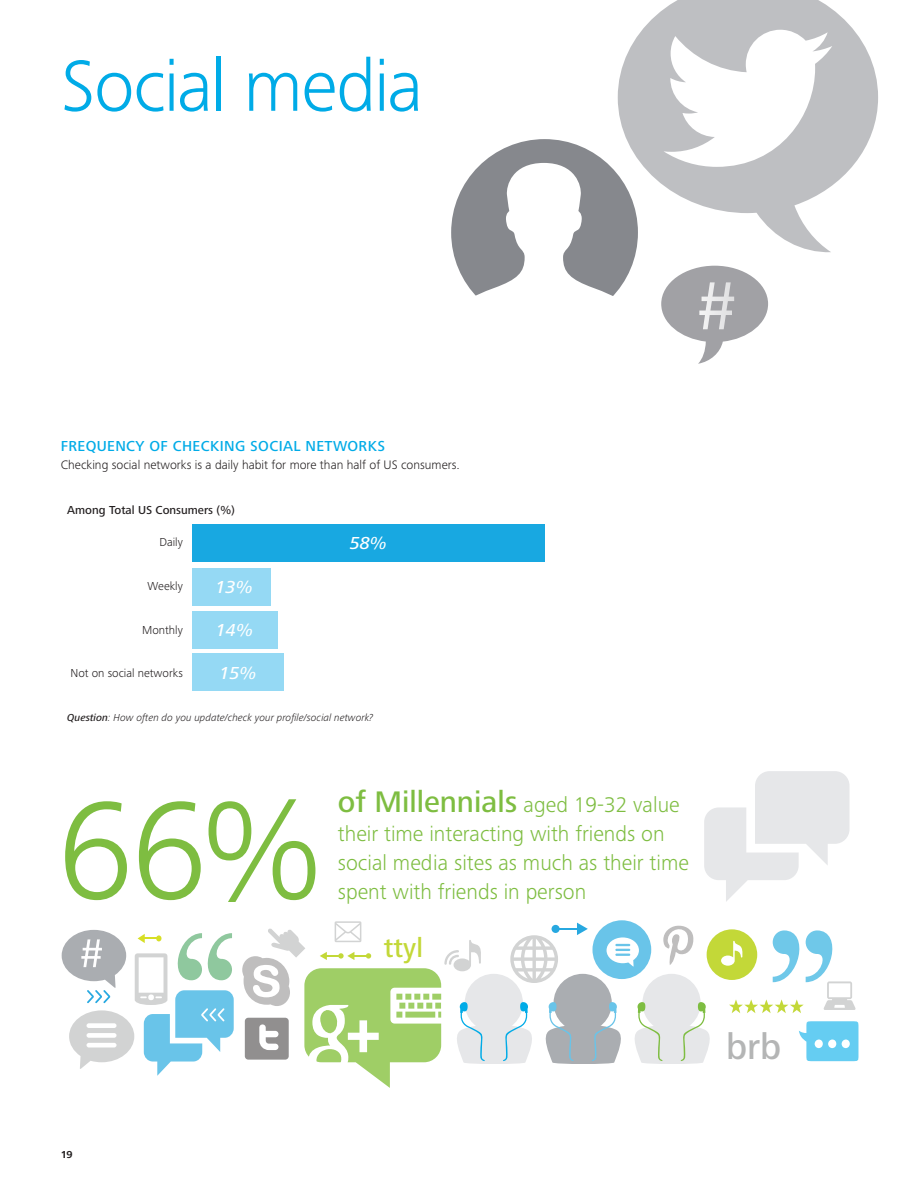
<style>
.page{position:relative;width:918px;height:1188px;background:#fff}
.page>*{position:absolute;margin:0;border:0;box-sizing:border-box;transform-origin:0 0}
.t1{font:300 143.7px "Frutiger Next Pro";color:#7ebd41}
.t2{font:300 75px "Frutiger Next Pro";letter-spacing:-.025em;color:#00abe7}
.t3{font:500 70.35px "Frutiger Next Pro";color:#fff}
.t4{font:500 37.2px "Frutiger Next Pro";color:#b4b5b5}
.t5{font:500 27.9px "Frutiger Next Pro";color:#c3d838}
.t6{font:300 22.05px/29.2px "Frutiger Next Pro";color:#7ebd41}
.t7{font:italic 500 18px "Frutiger Next Pro";color:#fff}
.t8{font:500 15px "Frutiger Next Pro";letter-spacing:.025em;color:#00abe7}
.t9{font:300 12.75px "Frutiger Next Pro";color:#231f20}
.t10{font:300 12px "Frutiger Next Pro";color:#231f20}
.t11{font:500 12px "Frutiger Next Pro";color:#231f20}
.t12{font:italic 300 10.5px "Frutiger Next Pro";color:#231f20}
.t13{font:700 10.5px "Frutiger Next Pro";color:#231f20}
.s1{font-weight:500}
.s2{font-weight:500;font-size:30.75px}
</style>
<div class="page">
<svg style="left:618px;top:0;width:260px;height:253px;fill:#bebfc2"></svg>
<svg style="left:664px;top:30px;width:168px;height:137px"></svg>
<svg style="left:661px;top:266px;width:107px;height:98px"></svg>
<svg style="left:704px;top:771px;width:146px;height:131px"></svg>
<svg style="left:799px;top:1021px;width:59px;height:40px"></svg>
<div style="left:707px;top:929px;width:50px;height:51px;background:#c3d838;border-radius:50%"></div>
<svg style="left:721px;top:930px;width:135px;height:83px"></svg>
<svg style="left:242px;top:921px;width:472px;height:167px"></svg>
<svg style="left:62px;top:930px;width:172px;height:146px"></svg>
<div style="left:451px;top:139px;width:187px;height:187px;background:#86888d;border-radius:50%"></div>
<div style="left:192px;top:611px;width:85px;height:37px;background:#95d9f4"></div>
<div style="left:192px;top:524px;width:353px;height:37px;background:#18a8e1"></div>
<div style="left:192px;top:568px;width:79px;height:38px;background:#95d9f4"></div>
<div style="left:192px;top:654px;width:91px;height:37px;background:#95d9f4"></div>
<svg style="left:457px;top:163px;width:174px;height:163px"></svg>
<h2 class="t2" style="left:61px;top:43px;width:364px">Social media</h2>
<h3 class="t3" style="left:697px;top:266px;width:41px">#</h3>
<p class="t8" style="left:61px;top:438px;width:326px">FREQUENCY OF CHECKING SOCIAL NETWORKS</p>
<p class="t9" style="left:61px;top:458px;width:401px">Checking social networks is a daily habit for more than half of US consumers.</p>
<p class="t11" style="left:67px;top:503px;width:169px">Among Total US Consumers (%)</p>
<p class="t10" style="left:159px;top:535px;width:25px">Daily</p>
<p class="t10" style="left:148px;top:579px;width:37px">Weekly</p>
<p class="t10" style="left:142px;top:623px;width:42px">Monthly</p>
<p class="t10" style="left:71px;top:666px;width:114px">Not on social networks</p>
<p class="t12" style="left:67px;top:712px;width:308px"><span class="s1">Question</span>: How often do you update/check your profile/social network?</p>
<p class="t7" style="left:350px;top:533px;width:39px">58%</p>
<p class="t7" style="left:216px;top:577px;width:39px">13%</p>
<p class="t7" style="left:216px;top:620px;width:39px">14%</p>
<p class="t7" style="left:219px;top:663px;width:39px">15%</p>
<h1 class="t1" style="left:57px;top:769px;width:268px">66%</h1>
<p class="t6" style="left:338px;top:790px;width:353px"><span class="s2">of Millennials</span> aged 19-32 value their time interacting with friends on social media sites as much as their time spent with friends in person</p>
<p class="t13" style="left:61px;top:1148px;width:14px">19</p>
<p class="t5" style="left:384px;top:932px;width:41px">ttyl</p>
<h3 class="t4" style="left:726px;top:1025px;width:57px">brb</h3>
</div>
